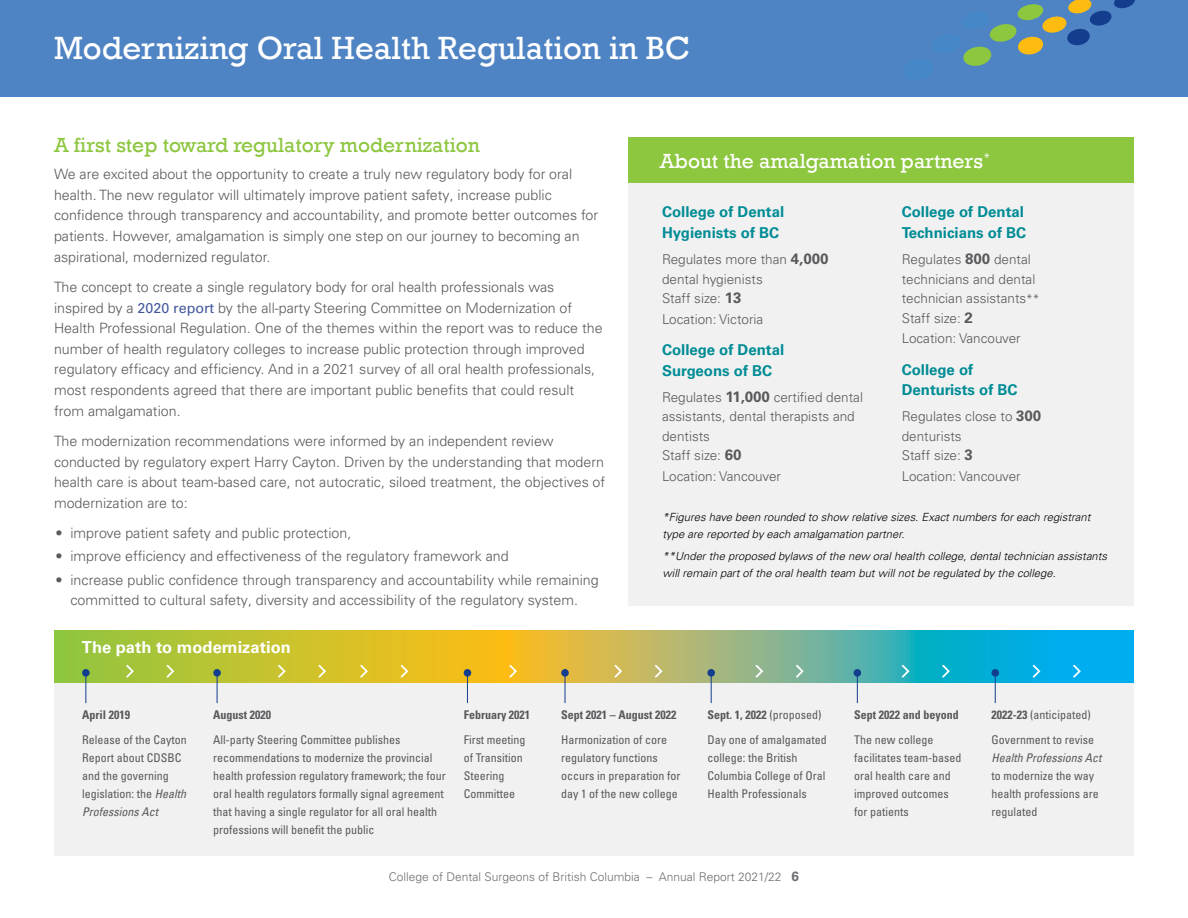
<style>
.page{position:relative;width:1188px;height:918px;background:#fff}
.page>*{position:absolute;margin:0;border:0;box-sizing:border-box;transform-origin:0 0}
.t1{font:33px "Rockwell";color:#fff}
.t2{font:21px "Rockwell";color:#8dc63f}
.t3{font:21px "Rockwell";color:#fff}
.t4{font:700 16.5px "Univers LT Pro 65";color:#fff}
.t5{font:700 15px/20.7px "Univers LT Pro 65";color:#008c95}
.t6{font:300 14.25px/20.5px "Univers LT Pro 45";color:#58595b}
.t7{font:300 13.5px/19.8px "Univers LT Pro 45";color:#58595b}
.t8{font:condensed 12px/18px "Univers";color:#58595b}
.t9{font:700 condensed 12px "Univers LT Pro";color:#58595b}
.t10{font:300 12px "Univers LT Pro 45";color:#6d6e71}
.t11{font:italic condensed 12px "Univers LT";color:#58595b}
.t12{font:italic 300 11.25px/16.5px "Univers LT Pro 45";color:#000}
.s1{font-family:"Univers LT Pro 55 Roman";font-weight:400;color:#43579d}
.s2{font-family:"Univers LT Pro 65";font-weight:700;font-size:15px}
.s3{font-size:12px}
.s4{font-family:"Univers LT";font-style:italic}
.s5{font-family:"Univers";font-weight:400}
.s6{font-family:"Univers LT Pro 65";font-weight:700;font-size:13.5px}
.s7{font-family:"Univers LT Pro";font-weight:700}
</style>
<div class="page">
<div style="left:54px;top:661px;width:1080px;height:194px;background:#f1f1f2"></div>
<div style="left:629px;top:137px;width:505px;height:469px;background:#f1f1f2"></div>
<div style="left:629px;top:137px;width:505px;height:46px;background:#8dc63f"></div>
<div style="left:0;top:0;width:1188px;height:96px;background:#4f84c4"></div>
<svg style="left:963px;top:0;width:172px;height:66px"></svg>
<svg style="left:54px;top:630px;width:1080px;height:53px;background:#90b96c"></svg>
<div style="left:82px;top:669px;width:8px;height:8px;background:#133d8d;border-radius:50%"></div>
<hr style="left:85px;top:673px;width:1px;height:30px;background:#133d8d">
<div style="left:213px;top:669px;width:8px;height:8px;background:#133d8d;border-radius:50%"></div>
<hr style="left:217px;top:673px;width:1px;height:30px;background:#133d8d">
<div style="left:464px;top:669px;width:7px;height:8px;background:#133d8d;border-radius:50%"></div>
<hr style="left:467px;top:673px;width:1px;height:30px;background:#133d8d">
<div style="left:561px;top:669px;width:8px;height:8px;background:#133d8d;border-radius:50%"></div>
<hr style="left:565px;top:673px;width:1px;height:30px;background:#133d8d">
<div style="left:707px;top:669px;width:8px;height:8px;background:#133d8d;border-radius:50%"></div>
<hr style="left:711px;top:673px;width:1px;height:30px;background:#133d8d">
<div style="left:854px;top:669px;width:7px;height:8px;background:#133d8d;border-radius:50%"></div>
<hr style="left:857px;top:673px;width:1px;height:30px;background:#133d8d">
<div style="left:991px;top:669px;width:8px;height:8px;background:#133d8d;border-radius:50%"></div>
<hr style="left:995px;top:673px;width:1px;height:30px;background:#133d8d">
<svg style="left:125px;top:663px;width:10px;height:16px"></svg>
<svg style="left:165px;top:663px;width:11px;height:16px"></svg>
<svg style="left:276px;top:663px;width:11px;height:16px"></svg>
<svg style="left:317px;top:663px;width:10px;height:16px"></svg>
<svg style="left:359px;top:663px;width:10px;height:16px"></svg>
<svg style="left:399px;top:663px;width:11px;height:16px"></svg>
<svg style="left:508px;top:663px;width:10px;height:16px"></svg>
<svg style="left:613px;top:663px;width:10px;height:16px"></svg>
<svg style="left:653px;top:663px;width:11px;height:16px"></svg>
<svg style="left:754px;top:663px;width:11px;height:16px"></svg>
<svg style="left:794px;top:663px;width:11px;height:16px"></svg>
<svg style="left:900px;top:663px;width:11px;height:16px"></svg>
<svg style="left:941px;top:663px;width:10px;height:16px"></svg>
<svg style="left:1031px;top:663px;width:11px;height:16px"></svg>
<svg style="left:1072px;top:663px;width:10px;height:16px"></svg>
<h1 class="t1" style="left:54px;top:29px;width:638px">Modernizing Oral Health Regulation in BC</h1>
<h2 class="t2" style="left:54px;top:133px;width:427px">A first step toward regulatory modernization</h2>
<p class="t6" style="left:54px;top:164px;width:546px">We are excited about the opportunity to create a truly new regulatory body for oral health. The new regulator will ultimately improve patient safety, increase public confidence through transparency and accountability, and promote better outcomes for patients. However, amalgamation is simply one step on our journey to becoming an aspirational, modernized regulator.</p>
<p class="t6" style="left:54px;top:277px;width:550px">The concept to create a single regulatory body for oral health professionals was inspired by a <span class="s1">2020 report</span> by the all-party Steering Committee on Modernization of Health Professional Regulation. One of the themes within the report was to reduce the number of health regulatory colleges to increase public protection through improved regulatory efficacy and efficiency. And in a 2021 survey of all oral health professionals, most respondents agreed that there are important public benefits that could result from amalgamation.</p>
<p class="t6" style="left:54px;top:431px;width:553px">The modernization recommendations were informed by an independent review conducted by regulatory expert Harry Cayton. Driven by the understanding that modern health care is about team-based care, not autocratic, siloed treatment, the objectives of modernization are to:</p>
<p class="t6" style="left:55px;top:523px;width:297px">• improve patient safety and public protection,</p>
<p class="t6" style="left:55px;top:546px;width:455px">• improve efficiency and effectiveness of the regulatory framework and</p>
<p class="t6" style="left:55px;top:569px;width:545px;text-align:center">• increase public confidence through transparency and accountability while remaining committed to cultural safety, diversity and accessibility of the regulatory system.</p>
<p class="t4" style="left:82px;top:637px;width:210px">The path to modernization</p>
<h2 class="t3" style="left:660px;top:149px;width:332px">About the amalgamation partners<sup>*</sup></h2>
<p class="t5" style="left:662px;top:202px;width:124px">College of Dental<br>Hygienists of BC</p>
<p class="t7" style="left:662px;top:249px;width:168px">Regulates more than <span class="s2">4,000 </span>dental hygienists<br>Staff size: <span class="s2">13<br></span>Location: Victoria</p>
<p class="t5" style="left:662px;top:339px;width:124px">College of Dental<br>Surgeons of BC</p>
<p class="t7" style="left:662px;top:387px;width:202px">Regulates <span class="s2">11,000</span> certified dental assistants, dental therapists and dentists<br>Staff size: <span class="s2">60<br></span>Location: Vancouver</p>
<p class="t12" style="left:663px;top:509px;width:429px">*Figures have been rounded to show relative sizes. Exact numbers for each registrant type are reported by each amalgamation partner.</p>
<p class="t12" style="left:663px;top:548px;width:446px">**Under the proposed bylaws of the new oral health college, dental technician assistants will remain part of the oral health team but will not be regulated by the college.</p>
<p class="t5" style="left:902px;top:202px;width:126px">College of Dental<br>Technicians of BC</p>
<p class="t7" style="left:902px;top:249px;width:139px">Regulates <span class="s2">800</span> dental technicians and dental technician assistants<span class="s3">**<br></span>Staff size: <span class="s2">2<br></span>Location: Vancouver</p>
<p class="t5" style="left:902px;top:359px;width:117px">College of<br>Denturists of BC</p>
<p class="t7" style="left:902px;top:407px;width:141px">Regulates close to <span class="s2">300 </span>denturists<br>Staff size: <span class="s2">3<br></span>Location: Vancouver</p>
<p class="t9" style="left:82px;top:708px;width:49px">April 2019</p>
<p class="t8" style="left:82px;top:730px;width:106px">Release of the Cayton<br>Report about CDSBC and the governing legislation: the <span class="s4">Health</span></p>
<p class="t11" style="left:82px;top:804px;width:77px">Professions Act</p>
<p class="t9" style="left:213px;top:708px;width:59px">August 2020</p>
<p class="t8" style="left:213px;top:730px;width:234px">All-party Steering Committee publishes recommendations to modernize the provincial health profession regulatory framework; the four oral health regulators formally signal agreement that having a single regulator for all oral health professions will benefit the public</p>
<p class="t9" style="left:464px;top:708px;width:68px">February 2021</p>
<p class="t8" style="left:464px;top:730px;width:63px">First meeting of Transition<br>Steering<br>Committee</p>
<p class="t9" style="left:561px;top:708px;width:117px">Sept 2021 – August 2022</p>
<p class="t8" style="left:561px;top:731px;width:121px">Harmonization of core regulatory functions occurs in preparation for day 1 of the new college</p>
<p class="t9" style="left:707px;top:708px;width:115px">Sept. 1, 2022 <span class="s5">(proposed)</span></p>
<p class="t8" style="left:707px;top:731px;width:121px">Day one of amalgamated college: the British<br>Columbia College of Oral<br>Health Professionals</p>
<p class="t10" style="left:389px;top:870px;width:412px">College of Dental Surgeons of British Columbia – Annual Report 2021/22 <span class="s6">6</span></p>
<p class="t9" style="left:854px;top:708px;width:106px">Sept 2022 and beyond</p>
<p class="t8" style="left:854px;top:731px;width:109px">The new college facilitates team-based oral health care and improved outcomes for patients</p>
<p class="t8" style="left:991px;top:702px;width:104px;line-height:24.8px"><span class="s7">2022-23</span> (anticipated)<br>Government to revise</p>
<p class="t11" style="left:991px;top:750px;width:111px">Health Professions Act</p>
<p class="t8" style="left:991px;top:767px;width:109px">to modernize the way health professions are regulated</p>
</div>
